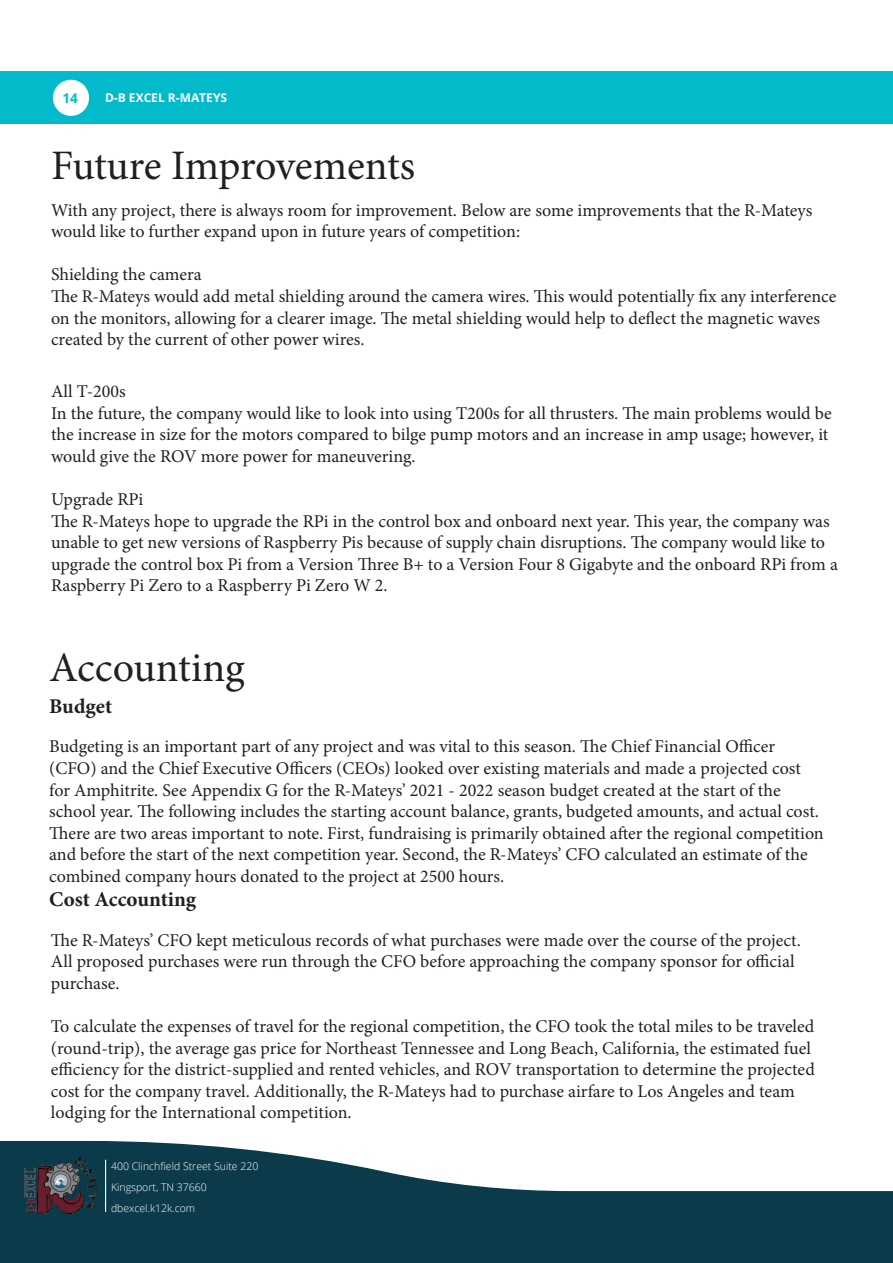
<style>
.page{position:relative;width:893px;height:1263px;background:#fff}
.page>*{position:absolute;margin:0;border:0;box-sizing:border-box;transform-origin:0 0}
.Section_Header{font:42px "Minion Pro";letter-spacing:-.01em;color:#231f20}
.Real_Subsection_Head{font:700 21px "Minion Pro";color:#231f20}
.t1{font:18px/21.6px "Minion Pro";letter-spacing:-.005em;color:#231f20}
.t2{font:700 13.5px "Open Sans";color:#03bacb}
.t3{font:700 12px "Open Sans";color:#fff}
.t4{font:300 10.5px/21px "Open Sans";color:#fff}
</style>
<div class="page">
<svg style="left:0;top:1141px;width:893px;height:122px;fill:#0b3b4b"></svg>
<img style="left:10px;top:1142px;width:99px;height:98px">
<div style="left:0;top:71px;width:893px;height:52px;background:#03bacb"></div>
<hr style="left:105px;top:1160px;width:1px;height:52px;background:#fff">
<div style="left:53px;top:80px;width:36px;height:36px;background:#fff;border-radius:50%"></div>
<p class="t2" style="left:62px;top:89px;width:17px">14</p>
<p class="t3" style="left:105px;top:90px;width:124px">D-B EXCEL R-MATEYS</p>
<p class="Section_Header" style="left:51px;top:137px;width:366px">Future Improvements</p>
<p class="t1" style="left:51px;top:199px;width:763px">With any project, there is always room for improvement. Below are some improvements that the R-Mateys would like to further expand upon in future years of competition:</p>
<p class="t1" style="left:51px;top:264px;width:152px">Shielding the camera</p>
<p class="t1" style="left:51px;top:285px;width:787px">The R-Mateys would add metal shielding around the camera wires. This would potentially fix any interference on the monitors, allowing for a clearer image. The metal shielding would help to deflect the magnetic waves created by the current of other power wires.</p>
<p class="t1" style="left:51px;top:381px;width:76px">All T-200s</p>
<p class="t1" style="left:51px;top:402px;width:782px">In the future, the company would like to look into using T200s for all thrusters. The main problems would be the increase in size for the motors compared to bilge pump motors and an increase in amp usage; however, it would give the ROV more power for maneuvering.</p>
<p class="t1" style="left:51px;top:489px;width:94px">Upgrade RPi</p>
<p class="t1" style="left:51px;top:510px;width:788px">The R-Mateys hope to upgrade the RPi in the control box and onboard next year. This year, the company was unable to get new versions of Raspberry Pis because of supply chain disruptions. The company would like to upgrade the control box Pi from a Version Three B+ to a Version Four 8 Gigabyte and the onboard RPi from a Raspberry Pi Zero to a Raspberry Pi Zero W 2.</p>
<p class="Section_Header" style="left:49px;top:639px;width:197px">Accounting</p>
<p class="Real_Subsection_Head" style="left:49px;top:691px;width:65px">Budget</p>
<p class="t1" style="left:49px;top:736px;width:776px">Budgeting is an important part of any project and was vital to this season. The Chief Financial Officer (CFO) and the Chief Executive Officers (CEOs) looked over existing materials and made a projected cost for Amphitrite. See Appendix G for the R-Mateys’ 2021 - 2022 season budget created at the start of the school year. The following includes the starting account balance, grants, budgeted amounts, and actual cost.<br>There are two areas important to note. First, fundraising is primarily obtained after the regional competition and before the start of the next competition year. Second, the R-Mateys’ CFO calculated an estimate of the combined company hours donated to the project at 2500 hours.</p>
<p class="Real_Subsection_Head" style="left:49px;top:884px;width:148px">Cost Accounting</p>
<p class="t1" style="left:51px;top:929px;width:751px">The R-Mateys’ CFO kept meticulous records of what purchases were made over the course of the project.<br>All proposed purchases were run through the CFO before approaching the company sponsor for official purchase.</p>
<p class="t1" style="left:51px;top:1015px;width:765px">To calculate the expenses of travel for the regional competition, the CFO took the total miles to be traveled (round-trip), the average gas price for Northeast Tennessee and Long Beach, California, the estimated fuel efficiency for the district-supplied and rented vehicles, and ROV transportation to determine the projected cost for the company travel. Additionally, the R-Mateys had to purchase airfare to Los Angeles and team lodging for the International competition.</p>
<p class="t4" style="left:111px;top:1155px;width:149px">400 Clinchfield Street Suite 220<br>Kingsport, TN 37660 dbexcel.k12k.com</p>
</div>
